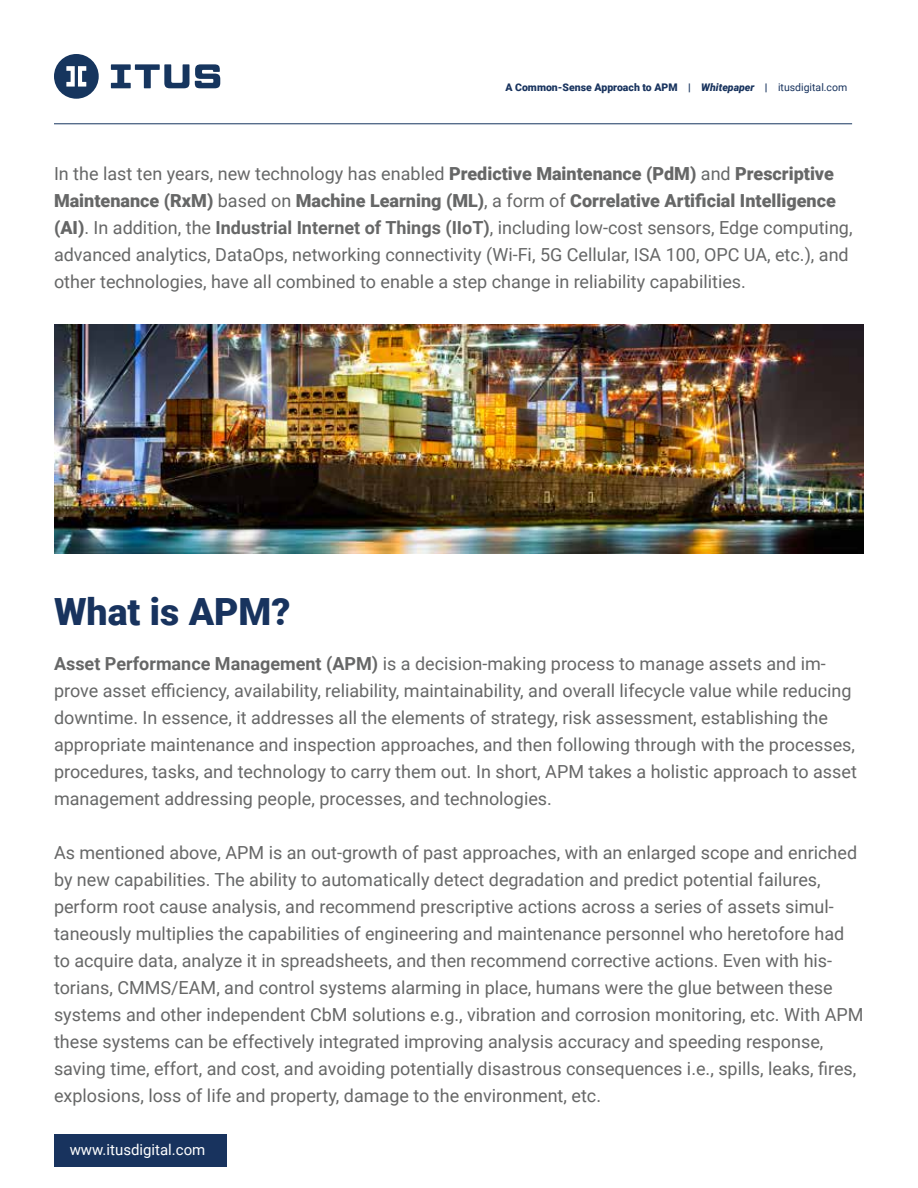
<style>
.page{position:relative;width:918px;height:1188px;background:#fff}
.page>*{position:absolute;margin:0;border:0;box-sizing:border-box;transform-origin:0 0}
.t1{font:900 37.5px "Roboto";color:#18335e}
.t2{font:18px/27px "Roboto";color:#666767}
.t3{font:15px "Roboto";color:#fff}
.t4{font:900 10.5px "Roboto";color:#18335e}
.s1{font-style:italic}
.s2{font-weight:400}
.s3{font-weight:900}
.s4{font-weight:700}
</style>
<div class="page">
<div style="left:54px;top:54px;width:45px;height:45px;background:#16355e;border-radius:50%"></div>
<svg style="left:66px;top:66px;width:20px;height:21px"></svg>
<svg style="left:195px;top:64px;width:25px;height:24px"></svg>
<svg style="left:111px;top:64px;width:78px;height:24px"></svg>
<hr style="left:54px;top:124px;width:798px;height:1px;background:#16355e">
<div style="left:54px;top:1134px;width:173px;height:33px;background:#18335e"></div>
<img style="left:54px;top:324px;width:810px;height:230px">
<p class="t4" style="left:505px;top:80px;width:343px">A Common-Sense Approach to APM | <span class="s1">Whitepaper</span> | <span class="s2">itusdigital.com</span></p>
<p class="t2" style="left:54px;top:159px;width:800px">In the last ten years, new technology has enabled <span class="s3">Predictive Maintenance (PdM)</span> and <span class="s3">Prescriptive Maintenance (RxM)</span> based on <span class="s3">Machine Learning (ML)</span>, a form of <span class="s3">Correlative Artificial Intelligence (AI)</span>. In addition, the <span class="s4">Industrial Internet of Things (IIoT)</span>, including low-cost sensors, Edge computing, advanced analytics, DataOps, networking connectivity (Wi-Fi, 5G Cellular, ISA 100, OPC UA, etc.), and other technologies, have all combined to enable a step change in reliability capabilities.</p>
<h1 class="t1" style="left:54px;top:585px;width:238px">What is APM?</h1>
<p class="t2" style="left:54px;top:649px;width:804px"><span class="s4">Asset Performance Management (APM)</span> is a decision-making process to manage assets and im&shy;prove asset efficiency, availability, reliability, maintainability, and overall lifecycle value while reducing downtime. In essence, it addresses all the elements of strategy, risk assessment, establishing the appropriate maintenance and inspection approaches, and then following through with the processes, procedures, tasks, and technology to carry them out. In short, APM takes a holistic approach to asset management addressing people, processes, and technologies.</p>
<p class="t2" style="left:54px;top:838px;width:811px">As mentioned above, APM is an out-growth of past approaches, with an enlarged scope and enriched by new capabilities. The ability to automatically detect degradation and predict potential failures, perform root cause analysis, and recommend prescriptive actions across a series of assets simul&shy;taneously multiplies the capabilities of engineering and maintenance personnel who heretofore had to acquire data, analyze it in spreadsheets, and then recommend corrective actions. Even with his&shy;torians, CMMS/EAM, and control systems alarming in place, humans were the glue between these systems and other independent CbM solutions e.g., vibration and corrosion monitoring, etc. With APM these systems can be effectively integrated improving analysis accuracy and speeding response, saving time, effort, and cost, and avoiding potentially disastrous consequences i.e., spills, leaks, fires, explosions, loss of life and property, damage to the environment, etc.</p>
<p class="t3" style="left:70px;top:1139px;width:137px">www.itusdigital.com</p>
</div>
